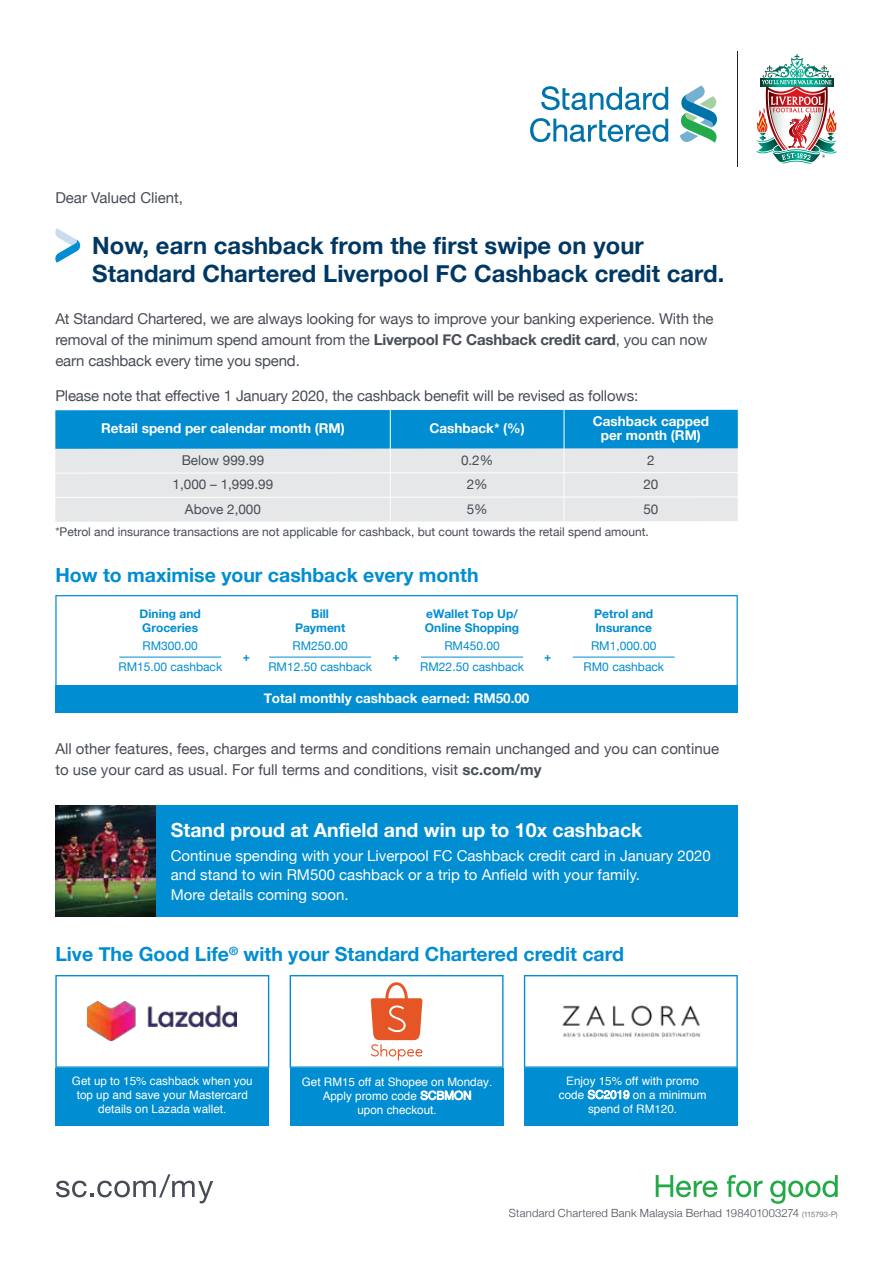
<style>
.page{position:relative;width:893px;height:1263px;background:#fff}
.page>*{position:absolute;margin:0;border:0;box-sizing:border-box;transform-origin:0 0}
.t1{font:700 23.85px/28.5px "Helvetica Neue";color:#003863}
.t2{font:700 19.5px "Helvetica Neue";color:#008dd1}
.t3{font:700 19.5px "Helvetica Neue";color:#fff}
.t4{font:15px/21px "Helvetica Neue";letter-spacing:-.01em;color:#474c55}
.t5{font:15px/19.5px "Helvetica Neue";color:#fff}
.t6{font:700 13.5px/13.5px "Helvetica Neue";color:#fff;text-align:center}
.t7{font:13.5px/24.3px "Helvetica Neue";color:#474c55}
.t8{font:12px "Helvetica Neue";color:#474c55}
.t9{font:12px "Helvetica Neue";color:#008dd1}
.t10{font:700 12px/14px "Helvetica Neue";color:#008dd1}
.t11{font:11.7px/14.1px "Helvetica";color:#fff;text-align:center}
.t12{font:300 11.25px "Helvetica Neue";letter-spacing:.015em;color:#474c55}
.s1{font-weight:700}
.s2{font-size:7.5px}
</style>
<div class="page">
<svg style="left:56px;top:1174px;width:157px;height:29px"></svg>
<svg style="left:656px;top:1175px;width:62px;height:22px"></svg>
<svg style="left:727px;top:1175px;width:111px;height:29px"></svg>
<div style="left:55px;top:449px;width:683px;height:73px;background:#e6e7e8"></div>
<div style="left:55px;top:410px;width:683px;height:39px;background:#008dd1"></div>
<hr style="left:390px;top:410px;width:1px;height:111px;background:#fff">
<hr style="left:564px;top:410px;width:1px;height:111px;background:#fff">
<svg style="left:55px;top:472px;width:683px;height:1px"></svg>
<svg style="left:55px;top:496px;width:683px;height:2px"></svg>
<img style="left:756px;top:54px;width:81px;height:110px">
<hr style="left:737px;top:51px;width:1px;height:115px;background:#231f20">
<svg style="left:541px;top:86px;width:127px;height:24px"></svg>
<svg style="left:530px;top:118px;width:138px;height:24px"></svg>
<svg style="left:680px;top:86px;width:37px;height:57px"></svg>
<svg style="left:55px;top:228px;width:25px;height:35px"></svg>
<div style="left:55px;top:685px;width:683px;height:27px;background:#008dd1"></div>
<svg style="left:55px;top:595px;width:683px;height:90px"></svg>
<hr style="left:119px;top:657px;width:102px;height:1px;background:#008dd1">
<hr style="left:269px;top:657px;width:102px;height:1px;background:#008dd1">
<hr style="left:421px;top:657px;width:102px;height:1px;background:#008dd1">
<hr style="left:573px;top:657px;width:102px;height:1px;background:#008dd1">
<svg style="left:55px;top:975px;width:214px;height:93px"></svg>
<div style="left:55px;top:1068px;width:214px;height:58px;background:#008dd1"></div>
<img style="left:88px;top:1002px;width:149px;height:39px">
<svg style="left:524px;top:975px;width:214px;height:93px"></svg>
<div style="left:524px;top:1068px;width:214px;height:58px;background:#008dd1"></div>
<img style="left:558px;top:1002px;width:145px;height:38px">
<div style="left:290px;top:1068px;width:214px;height:58px;background:#008dd1"></div>
<svg style="left:290px;top:975px;width:214px;height:93px"></svg>
<div style="left:55px;top:805px;width:683px;height:111px;background:#008dd1"></div>
<img style="left:55px;top:805px;width:100px;height:111px">
<p class="t4" style="left:55px;top:188px;width:129px">Dear Valued Client,</p>
<h1 class="t1" style="left:92px;top:232px;width:633px">Now, earn cashback from the first swipe on your<br>Standard Chartered Liverpool FC Cashback credit card.</h1>
<p class="t4" style="left:55px;top:309px;width:660px">At Standard Chartered, we are always looking for ways to improve your banking experience. With the removal of the minimum spend amount from the <span class="s1">Liverpool FC Cashback credit card</span>, you can now earn cashback every time you spend.</p>
<p class="t4" style="left:55px;top:386px;width:584px">Please note that effective 1 January 2020, the cashback benefit will be revised as follows:</p>
<p class="t6" style="left:593px;top:415px;width:118px">Cashback capped per month (RM)</p>
<p class="t7" style="left:643px;top:473px;width:17px">20<br>50</p>
<p class="t8" style="left:55px;top:523px;width:595px">*Petrol and insurance transactions are not applicable for cashback, but count towards the retail spend amount.</p>
<p class="t6" style="left:101px;top:422px;width:245px">Retail spend per calendar month (RM)</p>
<p class="t6" style="left:430px;top:422px;width:97px">Cashback* (%)</p>
<p class="t7" style="left:461px;top:449px;width:34px">0.2%</p>
<p class="t7" style="left:182px;top:449px;width:84px">Below 999.99</p>
<p class="t7" style="left:647px;top:449px;width:9px">2</p>
<p class="t7" style="left:467px;top:473px;width:23px">2%<br>5%</p>
<p class="t7" style="left:173px;top:473px;width:102px;text-align:center">1,000 – 1,999.99<br>Above 2,000</p>
<h2 class="t2" style="left:55px;top:559px;width:425px">How to maximise your cashback every month</h2>
<p class="t10" style="left:140px;top:607px;width:63px">Dining and<br>Groceries</p>
<p class="t9" style="left:143px;top:637px;width:57px">RM300.00</p>
<p class="t10" style="left:295px;top:607px;width:52px;text-align:center">Bill<br>Payment</p>
<p class="t9" style="left:292px;top:637px;width:57px">RM250.00</p>
<p class="t10" style="left:425px;top:607px;width:96px">eWallet Top Up/<br>Online Shopping</p>
<p class="t9" style="left:444px;top:637px;width:57px">RM450.00</p>
<p class="t10" style="left:594px;top:607px;width:60px">Petrol and<br>Insurance</p>
<p class="t9" style="left:591px;top:637px;width:67px">RM1,000.00</p>
<p class="t10" style="left:243px;top:650px;width:9px">+</p>
<p class="t10" style="left:393px;top:650px;width:9px">+</p>
<p class="t9" style="left:118px;top:658px;width:105px">RM15.00 cashback</p>
<p class="t9" style="left:268px;top:658px;width:105px">RM12.50 cashback</p>
<p class="t9" style="left:420px;top:658px;width:105px">RM22.50 cashback</p>
<p class="t10" style="left:544px;top:650px;width:9px">+</p>
<p class="t9" style="left:584px;top:658px;width:82px">RM0 cashback</p>
<p class="t6" style="left:264px;top:692px;width:267px">Total monthly cashback earned: RM50.00</p>
<p class="t4" style="left:55px;top:739px;width:665px">All other features, fees, charges and terms and conditions remain unchanged and you can continue to use your card as usual. For full terms and conditions, visit <span class="s1">sc.com/my</span></p>
<h2 class="t3" style="left:171px;top:814px;width:473px">Stand proud at Anfield and win up to 10x cashback</h2>
<p class="t5" style="left:171px;top:846px;width:541px">Continue spending with your Liverpool FC Cashback credit card in January 2020 and stand to win RM500 cashback or a trip to Anfield with your family.<br>More details coming soon.</p>
<h2 class="t2" style="left:55px;top:939px;width:570px">Live The Good Life<sup>®</sup> with your Standard Chartered credit card</h2>
<p class="t11" style="left:72px;top:1074px;width:182px">Get up to 15% cashback when you top up and save your Mastercard details on Lazada wallet.</p>
<p class="t11" style="left:559px;top:1074px;width:149px">Enjoy 15% off with promo code SC2019 on a minimum spend of RM120.</p>
<p class="t11" style="left:302px;top:1075px;width:192px">Get RM15 off at Shopee on Monday.<br>Apply promo code SCBMON<br>upon checkout.</p>
<p class="t12" style="left:509px;top:1204px;width:330px">Standard Chartered Bank Malaysia Berhad 198401003274 <span class="s2">(115793-P)</span></p>
</div>
